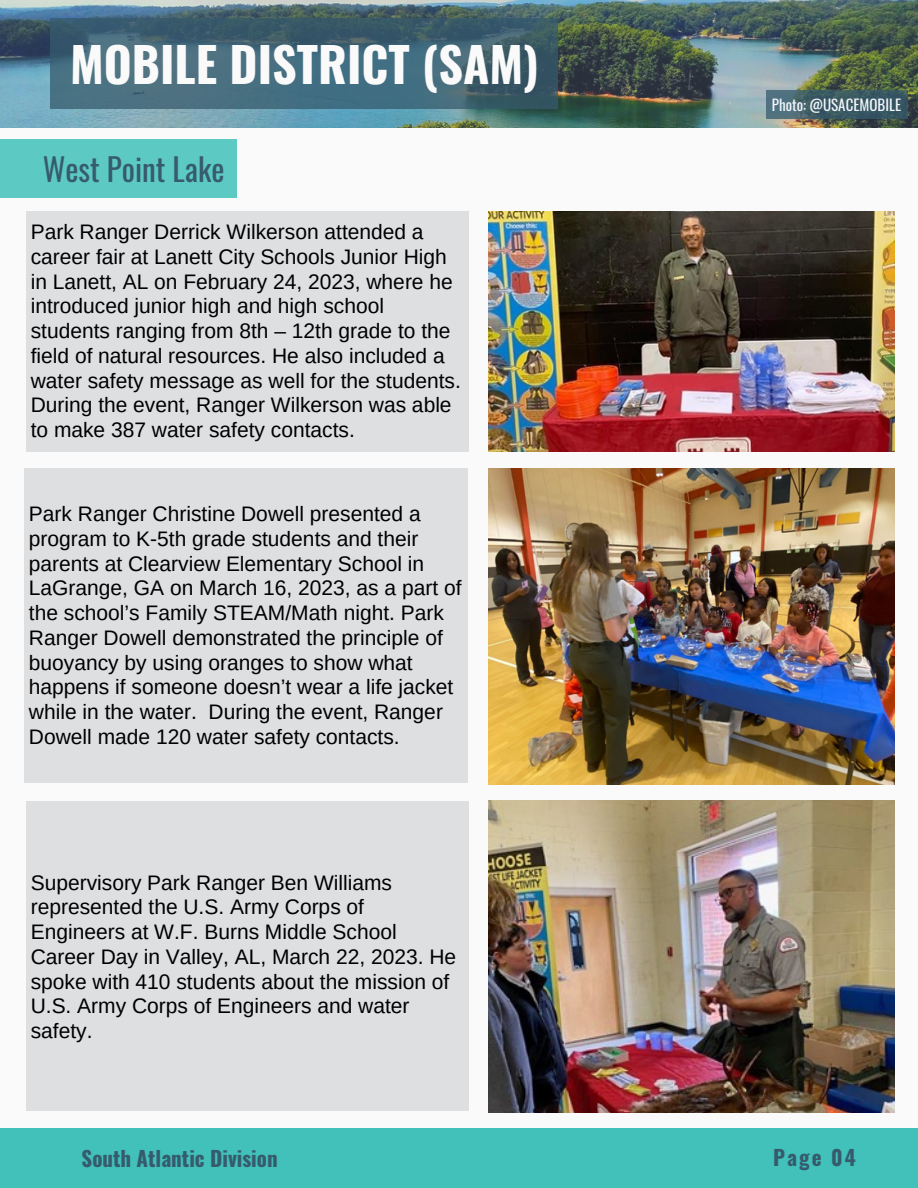
<style>
.page{position:relative;width:918px;height:1188px;background:#fafafa}
.page>*{position:absolute;margin:0;border:0;box-sizing:border-box;transform-origin:0 0}
.t1{font:700 48px "Oswald";color:#fafafa}
.t2{font:31.2px "Oswald";color:#365b6d}
.t3{font:21px/24.8px "Arimo";color:#000}
.t4{font:700 21px "Oswald";color:#365b6d}
.t5{font:15px "Oswald";color:#f4f6fc}
</style>
<div class="page">
<div style="left:0;top:1128px;width:918px;height:60px;background:#41c1ba"></div>
<img style="left:0;top:0;width:918px;height:127px">
<div style="left:26px;top:211px;width:443px;height:240px;background:#dedfe1"></div>
<div style="left:24px;top:468px;width:444px;height:314px;background:#dedfe1"></div>
<div style="left:26px;top:801px;width:443px;height:310px;background:#dedfe1"></div>
<img style="left:489px;top:211px;width:406px;height:241px">
<img style="left:489px;top:801px;width:406px;height:311px">
<img style="left:489px;top:468px;width:406px;height:316px">
<div style="left:51px;top:18px;width:507px;height:90px;background:#365b6d;opacity:.75"></div>
<div style="left:766px;top:90px;width:141px;height:28px;background:#365b6d;opacity:.75"></div>
<div style="left:0;top:139px;width:237px;height:59px;background:#5cc9c3"></div>
<h1 class="t1" style="left:70px;top:27px;width:470px">MOBILE DISTRICT (SAM)</h1>
<h2 class="t2" style="left:43px;top:145px;width:183px">West Point Lake</h2>
<p class="t3" style="left:31px;top:220px;width:432px">Park Ranger Derrick Wilkerson attended a career fair at Lanett City Schools Junior High in Lanett, AL on February 24, 2023, where he introduced junior high and high school students ranging from 8th – 12th grade to the field of natural resources. He also included a water safety message as well for the students.<br>During the event, Ranger Wilkerson was able to make 387 water safety contacts.</p>
<p class="t3" style="left:29px;top:501px;width:434px">Park Ranger Christine Dowell presented a program to K-5th grade students and their parents at Clearview Elementary School in LaGrange, GA on March 16, 2023, as a part of the school’s Family STEAM/Math night. Park Ranger Dowell demonstrated the principle of buoyancy by using oranges to show what happens if someone doesn’t wear a life jacket while in the water. During the event, Ranger Dowell made 120 water safety contacts.</p>
<p class="t3" style="left:31px;top:870px;width:427px">Supervisory Park Ranger Ben Williams represented the U.S. Army Corps of Engineers at W.F. Burns Middle School Career Day in Valley, AL, March 22, 2023. He spoke with 410 students about the mission of U.S. Army Corps of Engineers and water safety.</p>
<p class="t5" style="left:772px;top:93px;width:131px">Photo: @USACEMOBILE</p>
<p class="t4" style="left:82px;top:1142px;width:198px">South Atlantic Division</p>
<p class="t4" style="left:773px;top:1141px;width:84px">Page 04</p>
</div>
